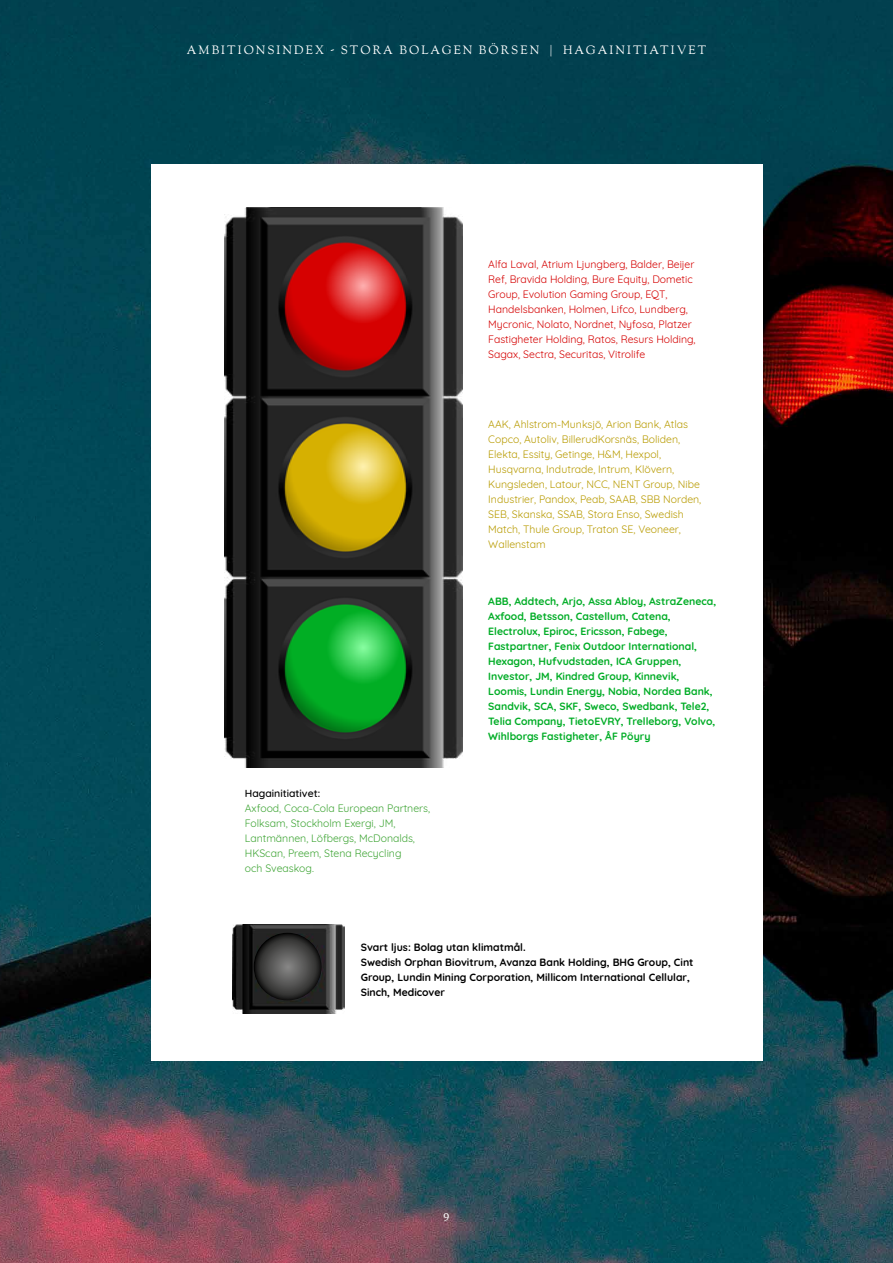
<style>
.page{position:relative;width:893px;height:1263px;background:#fff}
.page>*{position:absolute;margin:0;border:0;box-sizing:border-box;transform-origin:0 0}
.t1{font:12px "Sorts Mill Goudy";letter-spacing:.17em;color:#fff}
.t2{font:12px "Source Serif Pro";color:#fff}
.t3{font:700 10.5px/15px "Quicksand";color:#00ad26}
.t4{font:10.5px/15px "Quicksand";color:#b89b00}
.t5{font:10.5px/15px "Quicksand";color:#d50000}
.t6{font:700 10.5px/15px "Quicksand";color:#000}
.t7{font:10.5px/15px "Quicksand";color:#3fa535}
.t8{font:500 10.5px "Quicksand";color:#000}
</style>
<div class="page">
<img style="left:0;top:0;width:893px;height:1263px">
<div style="left:151px;top:165px;width:612px;height:896px;background:#fff"></div>
<img style="left:225px;top:208px;width:237px;height:559px">
<img style="left:232px;top:924px;width:112px;height:89px">
<svg style="left:254px;top:933px;width:67px;height:67px"></svg>
<p class="t1" style="left:187px;top:43px;width:521px">AMBITIONSINDEX - STORA BOLAGEN BÖRSEN | HAGAINITIATIVET</p>
<p class="t5" style="left:488px;top:255px;width:209px">Alfa Laval, Atrium Ljungberg, Balder, Beijer Ref, Bravida Holding, Bure Equity, Dometic Group, Evolution Gaming Group, EQT, Handelsbanken, Holmen, Lifco, Lundberg, Mycronic, Nolato, Nordnet, Nyfosa, Platzer Fastigheter Holding, Ratos, Resurs Holding, Sagax, Sectra, Securitas, Vitrolife</p>
<p class="t4" style="left:488px;top:416px;width:214px">AAK, Ahlstrom-Munksjö, Arion Bank, Atlas Copco, Autoliv, BillerudKorsnäs, Boliden, Elekta, Essity, Getinge, H&amp;M, Hexpol, Husqvarna, Indutrade, Intrum, Klövern, Kungsleden, Latour, NCC, NENT Group, Nibe Industrier, Pandox, Peab, SAAB, SBB Norden, SEB, Skanska, SSAB, Stora Enso, Swedish Match, Thule Group, Traton SE, Veoneer, Wallenstam</p>
<p class="t8" style="left:245px;top:785px;width:77px">Hagainitiativet:</p>
<p class="t7" style="left:245px;top:800px;width:187px">Axfood, Coca-Cola European Partners,<br>Folksam, Stockholm Exergi, JM,<br>Lantmännen, Löfbergs, McDonalds,<br>HKScan, Preem, Stena Recycling<br>och Sveaskog.</p>
<p class="t3" style="left:488px;top:593px;width:230px">ABB, Addtech, Arjo, Assa Abloy, AstraZeneca, Axfood, Betsson, Castellum, Catena, Electrolux, Epiroc, Ericsson, Fabege, Fastpartner, Fenix Outdoor International, Hexagon, Hufvudstaden, ICA Gruppen, Investor, JM, Kindred Group, Kinnevik, Loomis, Lundin Energy, Nobia, Nordea Bank, Sandvik, SCA, SKF, Sweco, Swedbank, Tele2, Telia Company, TietoEVRY, Trelleborg, Volvo, Wihlborgs Fastigheter, ÅF Pöyry</p>
<p class="t6" style="left:361px;top:938px;width:334px">Svart ljus: Bolag utan klimatmål.<br>Swedish Orphan Biovitrum, Avanza Bank Holding, BHG Group, Cint Group, Lundin Mining Corporation, Millicom International Cellular, Sinch, Medicover</p>
<p class="t2" style="left:443px;top:1210px;width:7px">9</p>
</div>
